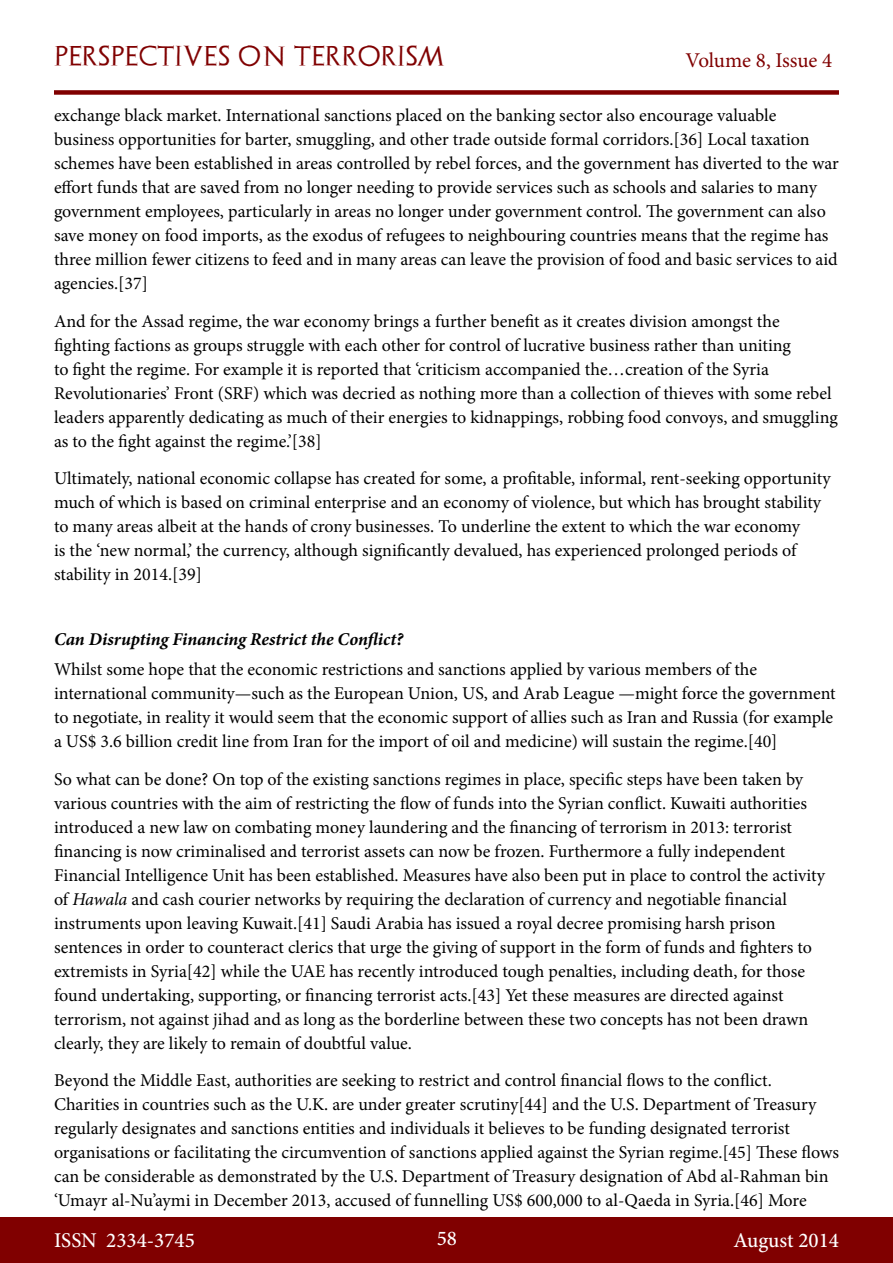
<style>
.page{position:relative;width:893px;height:1263px;background:#fff}
.page>*{position:absolute;margin:0;border:0;box-sizing:border-box;transform-origin:0 0}
.t1{font:500 21px "Minion Pro";color:#fff}
.t2{font:21px "Archeologicaps";letter-spacing:.045em;color:#800000}
.t3{font:21px "Minion Pro";letter-spacing:-.005em;color:#800000}
.t4{font:18px/24px "Minion Pro";color:#000}
.t5{font:italic 700 18px "Minion Pro";letter-spacing:-.005em;color:#000}
.s1{font-style:italic}
</style>
<div class="page">
<div style="left:0;top:1217px;width:893px;height:46px;background:#800000"></div>
<div style="left:54px;top:90px;width:785px;height:5px;background:#800000"></div>
<p class="t2" style="left:54px;top:43px;width:392px">PERSPECTIVES ON TERRORISM</p>
<p class="t3" style="left:686px;top:46px;width:148px">Volume 8, Issue 4</p>
<p class="t4" style="left:54px;top:103px;width:786px">exchange black market. International sanctions placed on the banking sector also encourage valuable business opportunities for barter, smuggling, and other trade outside formal corridors.[36] Local taxation schemes have been established in areas controlled by rebel forces, and the government has diverted to the war effort funds that are saved from no longer needing to provide services such as schools and salaries to many government employees, particularly in areas no longer under government control. The government can also save money on food imports, as the exodus of refugees to neighbouring countries means that the regime has three million fewer citizens to feed and in many areas can leave the provision of food and basic services to aid agencies.[37]</p>
<p class="t4" style="left:54px;top:309px;width:785px">And for the Assad regime, the war economy brings a further benefit as it creates division amongst the fighting factions as groups struggle with each other for control of lucrative business rather than uniting<br>to fight the regime. For example it is reported that ‘criticism accompanied the…creation of the Syria Revolutionaries’ Front (SRF) which was decried as nothing more than a collection of thieves with some rebel leaders apparently dedicating as much of their energies to kidnappings, robbing food convoys, and smuggling as to the fight against the regime.’[38]</p>
<p class="t4" style="left:54px;top:466px;width:778px">Ultimately, national economic collapse has created for some, a profitable, informal, rent-seeking opportunity much of which is based on criminal enterprise and an economy of violence, but which has brought stability to many areas albeit at the hands of crony businesses. To underline the extent to which the war economy<br>is the ‘new normal,’ the currency, although significantly devalued, has experienced prolonged periods of stability in 2014.[39]</p>
<p class="t5" style="left:54px;top:626px;width:351px">Can Disrupting Financing Restrict the Conflict?</p>
<p class="t4" style="left:54px;top:658px;width:783px">Whilst some hope that the economic restrictions and sanctions applied by various members of the international community—such as the European Union, US, and Arab League —might force the government to negotiate, in reality it would seem that the economic support of allies such as Iran and Russia (for example a US$ 3.6 billion credit line from Iran for the import of oil and medicine) will sustain the regime.[40]</p>
<p class="t4" style="left:54px;top:767px;width:772px">So what can be done? On top of the existing sanctions regimes in place, specific steps have been taken by various countries with the aim of restricting the flow of funds into the Syrian conflict. Kuwaiti authorities introduced a new law on combating money laundering and the financing of terrorism in 2013: terrorist financing is now criminalised and terrorist assets can now be frozen. Furthermore a fully independent Financial Intelligence Unit has been established. Measures have also been put in place to control the activity of <span class="s1">Hawala</span> and cash courier networks by requiring the declaration of currency and negotiable financial instruments upon leaving Kuwait.[41] Saudi Arabia has issued a royal decree promising harsh prison sentences in order to counteract clerics that urge the giving of support in the form of funds and fighters to extremists in Syria[42] while the UAE has recently introduced tough penalties, including death, for those found undertaking, supporting, or financing terrorist acts.[43] Yet these measures are directed against terrorism, not against jihad and as long as the borderline between these two concepts has not been drawn clearly, they are likely to remain of doubtful value.</p>
<p class="t4" style="left:54px;top:1068px;width:786px">Beyond the Middle East, authorities are seeking to restrict and control financial flows to the conflict.<br>Charities in countries such as the U.K. are under greater scrutiny[44] and the U.S. Department of Treasury regularly designates and sanctions entities and individuals it believes to be funding designated terrorist organisations or facilitating the circumvention of sanctions applied against the Syrian regime.[45] These flows can be considerable as demonstrated by the U.S. Department of Treasury designation of Abd al-Rahman bin ‘Umayr al-Nu’aymi in December 2013, accused of funnelling US$ 600,000 to al-Qaeda in Syria.[46] More</p>
<p class="t1" style="left:54px;top:1226px;width:142px">ISSN 2334-3745</p>
<p class="t1" style="left:437px;top:1224px;width:22px">58</p>
<p class="t1" style="left:733px;top:1226px;width:107px">August 2014</p>
</div>
